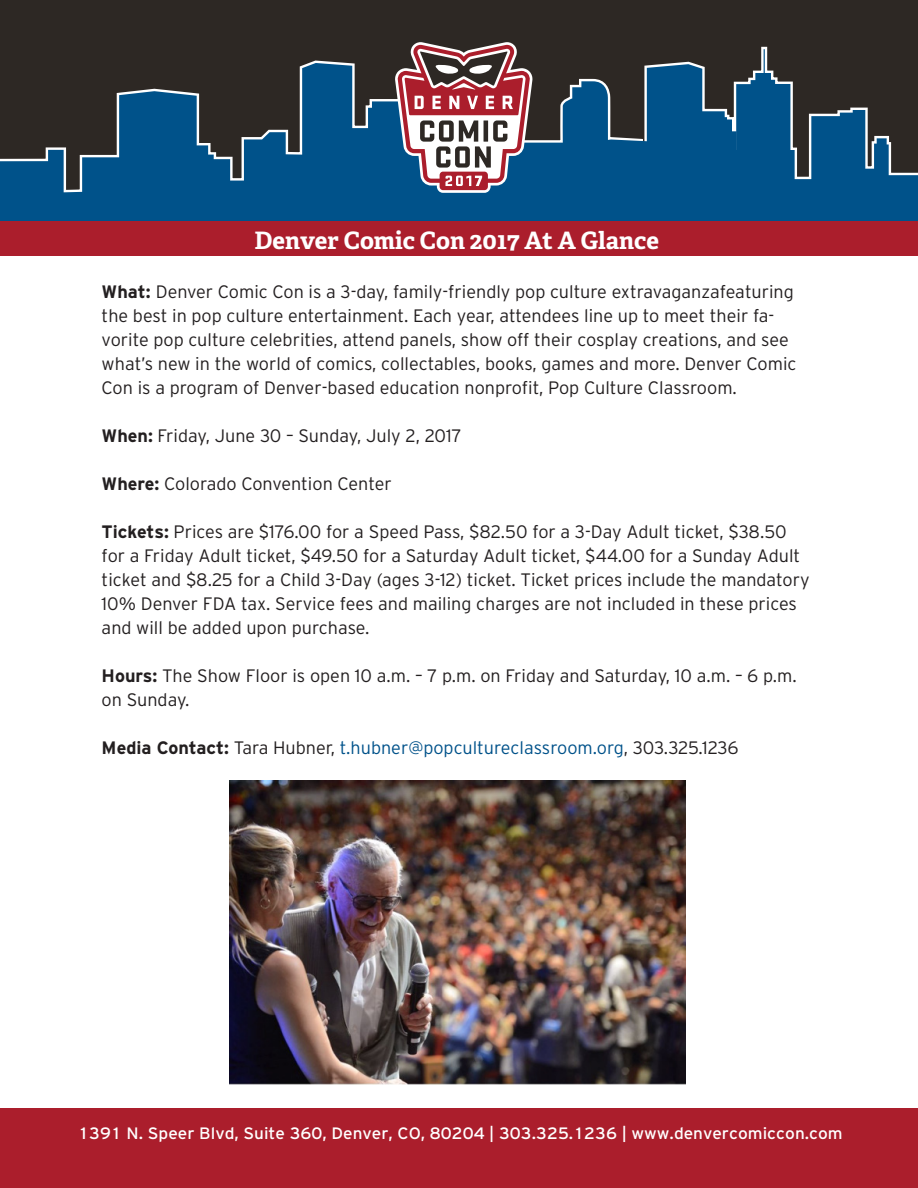
<style>
.page{position:relative;width:918px;height:1188px;background:#fff}
.page>*{position:absolute;margin:0;border:0;box-sizing:border-box;transform-origin:0 0}
.t1{font:700 24px "Adelle Basic";color:#fff}
.t2{font:300 18px/24px "Interstate Plus";color:#231f20}
.t3{font:300 18px "Interstate Plus";color:#00528a}
.t4{font:16.5px "Interstate Plus";color:#fff;scale:1.04 1}
.s1{font-weight:700}
.s2{font-weight:700;color:#231f20}
.s3{color:#231f20}
</style>
<div class="page">
<div style="left:0;top:0;width:918px;height:212px;background:#2d2824"></div>
<svg style="left:761px;top:49px;width:7px;height:14px"></svg>
<svg style="left:116px;top:63px;width:752px;height:47px"></svg>
<svg style="left:0;top:110px;width:918px;height:111px;fill:#00528a"></svg>
<svg style="left:395px;top:42px;width:137px;height:151px"></svg>
<div style="left:0;top:1109px;width:918px;height:79px;background:#ab1e2c"></div>
<div style="left:0;top:221px;width:918px;height:35px;background:#ab1e2c"></div>
<img style="left:230px;top:781px;width:455px;height:304px">
<h1 class="t1" style="left:254px;top:225px;width:406px">Denver Comic Con 2017 At A Glance</h1>
<p class="t2" style="left:102px;top:279px;width:696px"><span class="s1">What:</span> Denver Comic Con is a 3-day, family-friendly pop culture extravaganzafeaturing the best in pop culture entertainment. Each year, attendees line up to meet their fa&shy;vorite pop culture celebrities, attend panels, show off their cosplay creations, and see what’s new in the world of comics, collectables, books, games and more. Denver Comic Con is a program of Denver-based education nonprofit, Pop Culture Classroom.</p>
<p class="t2" style="left:102px;top:423px;width:362px"><span class="s1">When:</span> Friday, June 30 – Sunday, July 2, 2017</p>
<p class="t2" style="left:102px;top:471px;width:292px"><span class="s1">Where:</span> Colorado Convention Center</p>
<p class="t2" style="left:102px;top:519px;width:710px"><span class="s1">Tickets:</span> Prices are $176.00 for a Speed Pass, $82.50 for a 3-Day Adult ticket, $38.50 for a Friday Adult ticket, $49.50 for a Saturday Adult ticket, $44.00 for a Sunday Adult ticket and $8.25 for a Child 3-Day (ages 3-12) ticket. Ticket prices include the mandatory 10% Denver FDA tax. Service fees and mailing charges are not included in these prices and will be added upon purchase.</p>
<p class="t2" style="left:102px;top:663px;width:697px"><span class="s1">Hours:</span> The Show Floor is open 10 a.m. – 7 p.m. on Friday and Saturday, 10 a.m. – 6 p.m. on Sunday.</p>
<p class="t3" style="left:102px;top:737px;width:638px"><span class="s2">Media Contact:</span> <span class="s3">Tara Hubner,</span> t.hubner@popcultureclassroom.org<span class="s3">, 303.325.1236</span></p>
<p class="t4" style="left:78px;top:1124px;width:737px">1391 N. Speer Blvd, Suite 360, Denver, CO, 80204 | 303.325.1236 | www.denvercomiccon.com</p>
</div>
